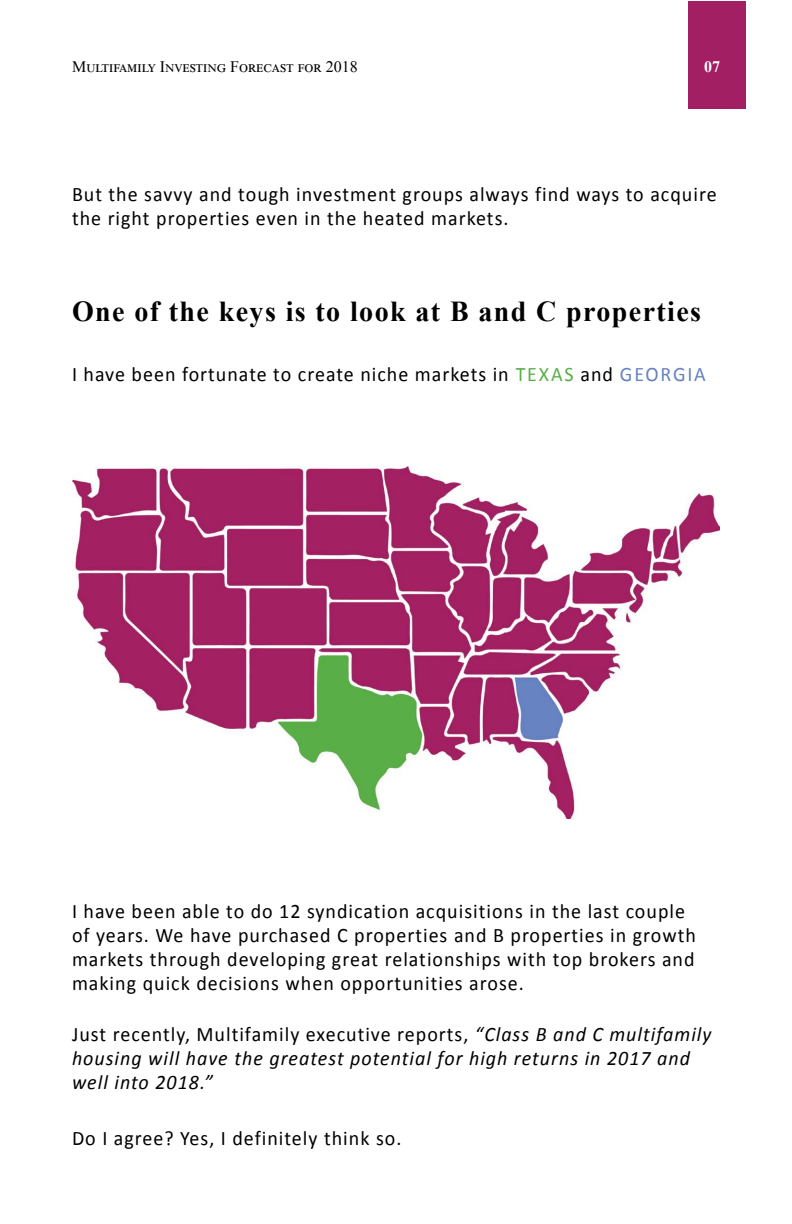
<style>
.page{position:relative;width:792px;height:1224px;background:#fff}
.page>*{position:absolute;margin:0;border:0;box-sizing:border-box;transform-origin:0 0}
.t1{font:700 28.8px "Times New Roman";letter-spacing:.05em;color:#000}
.t2{font:20.6px/24px "Calibri";letter-spacing:.05em;color:#000}
.t3{font:italic 20.6px/24px "Calibri";letter-spacing:.05em;color:#000}
.t4{font:16px "Times New Roman";color:#000}
.t5{font:700 16px "Times New Roman";color:#fff}
.s1{color:#58af46}
.s2{color:#6582c1}
.s3{font-style:normal}
</style>
<div class="page">
<div style="left:689px;top:1px;width:57px;height:107px;background:#a31f63"></div>
<img style="left:72px;top:466px;width:648px;height:352px">
<p class="t4" style="left:72px;top:55px;width:287px">Multifamily Investing Forecast for 2018</p>
<p class="t5" style="left:704px;top:55px;width:17px">07</p>
<p class="t2" style="left:72px;top:181px;width:646px">But the savvy and tough investment groups always find ways to acquire the right properties even in the heated markets.</p>
<h1 class="t1" style="left:72px;top:291px;width:631px">One of the keys is to look at B and C properties</h1>
<p class="t2" style="left:72px;top:362px;width:613px">I have been fortunate to create niche markets in <span class="s1">Texas</span> and <span class="s2">Georgia</span></p>
<p class="t2" style="left:72px;top:899px;width:625px">I have been able to do 12 syndication acquisitions in the last couple of years. We have purchased C properties and B properties in growth markets through developing great relationships with top brokers and making quick decisions when opportunities arose.</p>
<p class="t3" style="left:72px;top:1022px;width:641px"><span class="s3">Just recently, Multifamily executive reports,</span> “Class B and C multifamily housing will have the greatest potential for high returns in 2017 and well into 2018.”</p>
<p class="t2" style="left:72px;top:1126px;width:331px">Do I agree? Yes, I definitely think so.</p>
</div>
